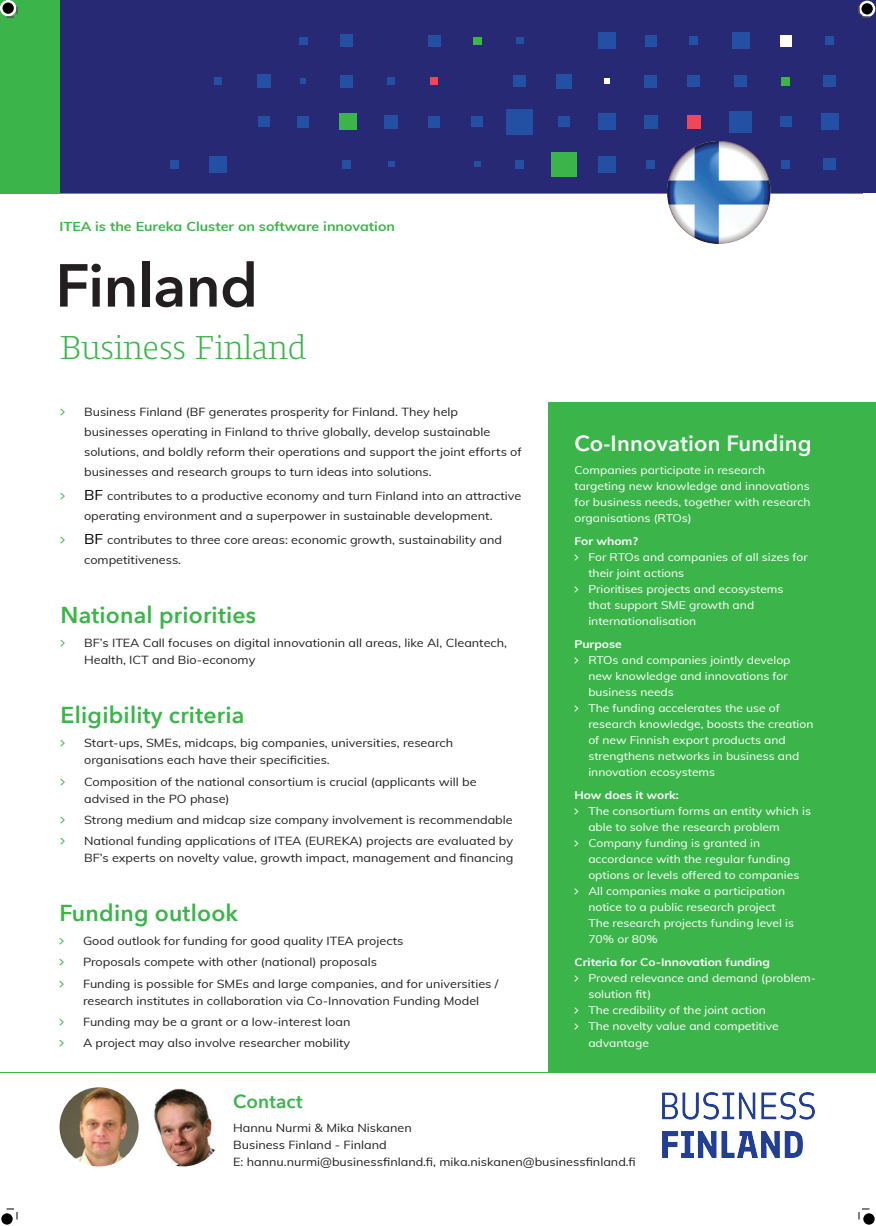
<style>
.page{position:relative;width:876px;height:1226px;background:#fff}
.page>*{position:absolute;margin:0;border:0;box-sizing:border-box;transform-origin:0 0}
.t1{font:600 60px "Avenir Next";letter-spacing:-.01em;color:#231f20}
.t2{font:300 34.25px "Harrison Serif Pro";color:#3bb54a}
.t3{font:600 23px "Avenir Next";letter-spacing:.01em;color:#3bb54a}
.t4{font:600 22px "Avenir Next";letter-spacing:.01em;color:#fff}
.t5{font:600 19px "Avenir Next";letter-spacing:.01em;color:#3bb54a}
.t6{font:700 12.95px "Muli";color:#3bb54a;scale:1.1 1}
.t7{font:11.5px/17px "Muli";color:#231f20;scale:1.1 1}
.t8{font:11px/16px "Muli";color:#fff;scale:1.1 1}
.t9{font:700 11px "Muli";color:#fff;scale:1.1 1}
.s1{font-size:13.9px;color:#000}
</style>
<div class="page">
<hr style="left:0;top:1072px;width:876px;height:1px;background:#3bb54a">
<img style="left:663px;top:1093px;width:152px;height:64px">
<div style="left:0;top:0;width:876px;height:193px;background:#282975"></div>
<div style="left:0;top:0;width:60px;height:193px;background:#3bb54a"></div>
<hr style="left:0;top:193px;width:863px;height:1px;background:#3bb54a">
<div style="left:551px;top:152px;width:25px;height:24px;background:#3bb54a"></div>
<div style="left:823px;top:159px;width:13px;height:11px;background:#2350a3"></div>
<svg style="left:474px;top:161px;width:6px;height:6px"></svg>
<div style="left:515px;top:160px;width:9px;height:8px;background:#2350a3"></div>
<div style="left:170px;top:160px;width:9px;height:8px;background:#2350a3"></div>
<div style="left:646px;top:160px;width:9px;height:8px;background:#2350a3"></div>
<div style="left:781px;top:160px;width:9px;height:8px;background:#2350a3"></div>
<div style="left:343px;top:160px;width:8px;height:8px;background:#2350a3"></div>
<svg style="left:388px;top:161px;width:6px;height:6px"></svg>
<div style="left:599px;top:156px;width:17px;height:17px;background:#2350a3"></div>
<div style="left:210px;top:156px;width:17px;height:17px;background:#2350a3"></div>
<div style="left:687px;top:115px;width:14px;height:13px;background:#ef4757"></div>
<div style="left:644px;top:115px;width:14px;height:13px;background:#2350a3"></div>
<div style="left:384px;top:115px;width:14px;height:13px;background:#2350a3"></div>
<div style="left:297px;top:116px;width:12px;height:11px;background:#2350a3"></div>
<div style="left:428px;top:116px;width:12px;height:11px;background:#2350a3"></div>
<div style="left:599px;top:114px;width:17px;height:16px;background:#2350a3"></div>
<div style="left:821px;top:114px;width:17px;height:16px;background:#2350a3"></div>
<div style="left:339px;top:114px;width:17px;height:16px;background:#3bb54a"></div>
<div style="left:558px;top:116px;width:12px;height:11px;background:#2350a3"></div>
<div style="left:780px;top:116px;width:11px;height:11px;background:#2350a3"></div>
<div style="left:506px;top:109px;width:27px;height:25px;background:#2350a3"></div>
<div style="left:729px;top:111px;width:23px;height:22px;background:#2350a3"></div>
<div style="left:472px;top:117px;width:11px;height:10px;background:#2350a3"></div>
<div style="left:258px;top:117px;width:11px;height:10px;background:#2350a3"></div>
<div style="left:257px;top:75px;width:13px;height:13px;background:#2350a3"></div>
<div style="left:688px;top:76px;width:12px;height:11px;background:#2350a3"></div>
<div style="left:823px;top:76px;width:13px;height:11px;background:#2350a3"></div>
<div style="left:644px;top:75px;width:13px;height:13px;background:#2350a3"></div>
<div style="left:340px;top:75px;width:13px;height:13px;background:#2350a3"></div>
<svg style="left:604px;top:79px;width:6px;height:5px"></svg>
<svg style="left:300px;top:79px;width:6px;height:5px"></svg>
<div style="left:782px;top:77px;width:8px;height:8px;background:#3bb54a"></div>
<div style="left:513px;top:75px;width:13px;height:12px;background:#2350a3"></div>
<div style="left:734px;top:75px;width:13px;height:12px;background:#2350a3"></div>
<div style="left:430px;top:78px;width:8px;height:7px;background:#ef4757"></div>
<div style="left:387px;top:78px;width:8px;height:7px;background:#2350a3"></div>
<div style="left:214px;top:78px;width:8px;height:7px;background:#2350a3"></div>
<div style="left:556px;top:74px;width:16px;height:15px;background:#2350a3"></div>
<div style="left:340px;top:35px;width:13px;height:12px;background:#2350a3"></div>
<div style="left:690px;top:37px;width:8px;height:8px;background:#2350a3"></div>
<div style="left:825px;top:37px;width:9px;height:8px;background:#2350a3"></div>
<div style="left:645px;top:35px;width:12px;height:12px;background:#2350a3"></div>
<div style="left:780px;top:35px;width:12px;height:12px;background:#fff"></div>
<div style="left:598px;top:33px;width:18px;height:16px;background:#2350a3"></div>
<div style="left:732px;top:33px;width:17px;height:16px;background:#2350a3"></div>
<div style="left:516px;top:37px;width:7px;height:7px;background:#2350a3"></div>
<div style="left:473px;top:37px;width:8px;height:8px;background:#3bb54a"></div>
<div style="left:299px;top:37px;width:8px;height:8px;background:#2350a3"></div>
<div style="left:428px;top:35px;width:12px;height:12px;background:#2350a3"></div>
<img style="left:667px;top:141px;width:104px;height:103px">
<div style="left:548px;top:402px;width:328px;height:671px;background:#3bb54a"></div>
<div style="left:1px;top:1213px;width:12px;height:12px;background:#000;border-radius:50%"></div>
<div style="left:863px;top:1213px;width:12px;height:12px;background:#000;border-radius:50%"></div>
<svg style="left:1px;top:1px;width:14px;height:14px"></svg>
<div style="left:0;top:0;width:16px;height:16px;border:2px solid #fff;border-radius:50%"></div>
<svg style="left:860px;top:2px;width:14px;height:14px"></svg>
<div style="left:859px;top:1px;width:16px;height:16px;border:2px solid #fff;border-radius:50%"></div>
<img style="left:60px;top:1087px;width:79px;height:79px;border-radius:40px">
<img style="left:153px;top:1088px;width:62px;height:78px">
<svg style="left:7px;top:7px;width:11px;height:11px"></svg>
<svg style="left:7px;top:1209px;width:11px;height:10px"></svg>
<svg style="left:859px;top:7px;width:10px;height:11px"></svg>
<svg style="left:859px;top:1209px;width:10px;height:10px"></svg>
<p class="t6" style="left:60px;top:217px;width:306px">ITEA is the Eureka Cluster on software innovation</p>
<h1 class="t1" style="left:55px;top:234px;width:204px">Finland</h1>
<h2 class="t2" style="left:60px;top:323px;width:247px">Business Finland</h2>
<p class="t7" style="left:84px;top:401px;width:399px;line-height:20px">Business Finland (BF generates prosperity for Finland. They help businesses operating in Finland to thrive globally, develop sustainable solutions, and boldly reform their operations and support the joint efforts of businesses and research groups to turn ideas into solutions.</p>
<p class="t7" style="left:84px;top:485px;width:399px;line-height:20px"><span class="s1">BF</span> contributes to a productive economy and turn Finland into an attractive operating environment and a superpower in sustainable development.</p>
<p class="t7" style="left:84px;top:530px;width:381px;line-height:20px"><span class="s1">BF</span> contributes to three core areas: economic growth, sustainability and competitiveness.</p>
<h3 class="t3" style="left:61px;top:596px;width:197px">National priorities</h3>
<p class="t7" style="left:84px;top:634px;width:386px">BF’s ITEA Call focuses on digital innovationin all areas, like AI, Cleantech,<br>Health, ICT and Bio-economy</p>
<h3 class="t3" style="left:61px;top:696px;width:185px">Eligibility criteria</h3>
<p class="t7" style="left:84px;top:734px;width:337px">Start-ups, SMEs, midcaps, big companies, universities, research organisations each have their specificities.</p>
<p class="t7" style="left:84px;top:772px;width:358px">Composition of the national consortium is crucial (applicants will be advised in the PO phase)</p>
<p class="t7" style="left:84px;top:809px;width:392px;line-height:21.2px">Strong medium and midcap size company involvement is recommendable<br>National funding applications of ITEA (EUREKA) projects are evaluated by</p>
<p class="t7" style="left:84px;top:849px;width:392px">BF’s experts on novelty value, growth impact, management and financing</p>
<h3 class="t3" style="left:60px;top:893px;width:180px">Funding outlook</h3>
<p class="t7" style="left:83px;top:930px;width:379px;line-height:21.2px">Good outlook for funding for good quality ITEA projects<br>Proposals compete with other (national) proposals<br>Funding is possible for SMEs and large companies, and for universities /</p>
<p class="t7" style="left:83px;top:989px;width:362px;line-height:21.2px">research institutes in collaboration via Co-Innovation Funding Model<br>Funding may be a grant or a low-interest loan<br>A project may also involve researcher mobility</p>
<h3 class="t4" style="left:574px;top:425px;width:239px">Co-Innovation Funding</h3>
<p class="t8" style="left:574px;top:462px;width:216px">Companies participate in research targeting new knowledge and innovations for business needs, together with research organisations (RTOs)</p>
<p class="t9" style="left:574px;top:533px;width:59px">For whom?</p>
<p class="t8" style="left:588px;top:549px;width:201px">For RTOs and companies of all sizes for their joint actions<br>Prioritises projects and ecosystems that support SME growth and internationalisation</p>
<p class="t9" style="left:574px;top:636px;width:44px">Purpose</p>
<p class="t8" style="left:588px;top:652px;width:206px">RTOs and companies jointly develop new knowledge and innovations for business needs<br>The funding accelerates the use of research knowledge, boosts the creation of new Finnish export products and strengthens networks in business and innovation ecosystems</p>
<p class="t9" style="left:574px;top:787px;width:96px">How does it work:</p>
<p class="t8" style="left:588px;top:803px;width:204px">The consortium forms an entity which is able to solve the research problem Company funding is granted in accordance with the regular funding options or levels offered to companies All companies make a participation notice to a public research project<br>The research projects funding level is 70% or 80%</p>
<p class="t9" style="left:574px;top:954px;width:179px">Criteria for Co-Innovation funding</p>
<p class="t8" style="left:588px;top:970px;width:208px">Proved relevance and demand (problem&shy;solution fit)<br>The credibility of the joint action<br>The novelty value and competitive</p>
<p class="t8" style="left:588px;top:1035px;width:57px">advantage</p>
<h3 class="t5" style="left:233px;top:1085px;width:71px">Contact</h3>
<p class="t7" style="left:233px;top:1119px;width:368px">Hannu Nurmi &amp; Mika Niskanen<br>Business Finland - Finland<br>E: hannu.nurmi@businessfinland.fi, mika.niskanen@businessfinland.fi</p>
</div>
